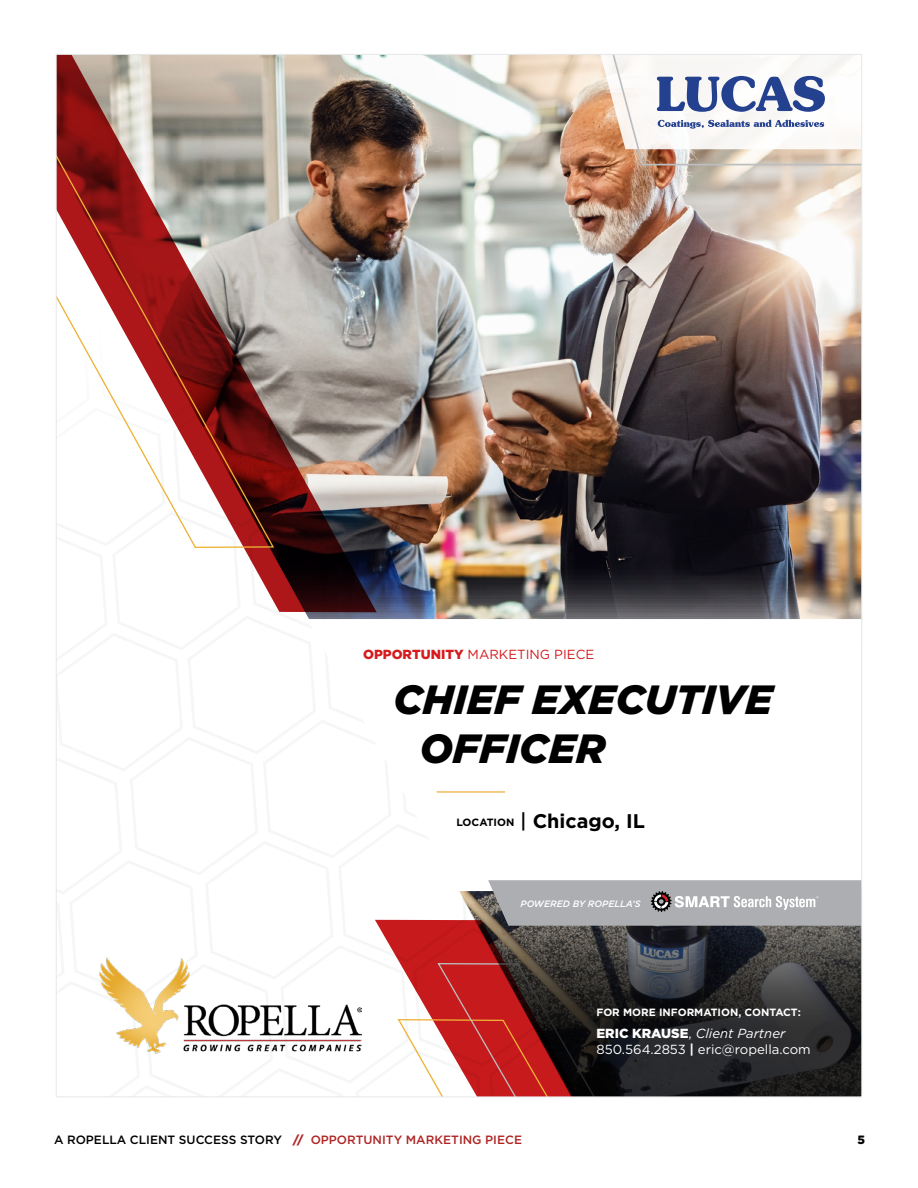
<style>
.page{position:relative;width:918px;height:1188px;background:#fff}
.page>*{position:absolute;margin:0;border:0;box-sizing:border-box;transform-origin:0 0}
.t1{font:italic 900 40.8px/48.9px "Gotham";color:#000}
.t2{font:700 19.8px "Gotham";color:#000}
.t3{font:13.2px/15.8px "Gotham";color:#fff}
.t4{font:13.2px "Gotham";color:#d41c1f}
.t5{font:500 12px "Gotham";color:#000}
.t6{font:900 12px "Gotham";color:#000}
.t7{font:700 10.5px "Gotham";color:#fff}
.t8{font:italic 500 9.15px "Gotham";color:#fff}
.s1{font-weight:900}
.s2{font-size:10.5px}
.s3{font-weight:500}
.s4{font-style:italic}
.s5{font-weight:700}
.s6{font-weight:900;color:#ae2524}
.s7{color:#ae2524}
</style>
<div class="page">
<img style="left:58px;top:56px;width:802px;height:1039px">
<p class="t4" style="left:363px;top:646px;width:233px"><span class="s1">OPPORTUNITY</span> MARKETING PIECE</p>
<h1 class="t1" style="left:420px;top:675px;width:355px;text-indent:-26px">CHIEF EXECUTIVE<br>OFFICER</h1>
<h2 class="t2" style="left:457px;top:808px;width:190px"><span class="s2">LOCATION</span> <span class="s3">|</span> Chicago, IL</h2>
<p class="t8" style="left:520px;top:897px;width:122px">POWERED BY ROPELLA’S</p>
<p class="t7" style="left:596px;top:1005px;width:206px">FOR MORE INFORMATION, CONTACT:</p>
<p class="t3" style="left:596px;top:1025px;width:216px"><span class="s1">ERIC KRAUSE</span>, <span class="s4">Client Partner<br></span>850.564.2853 <span class="s5">|</span> eric@ropella.com</p>
<p class="t5" style="left:54px;top:1132px;width:470px">A ROPELLA CLIENT SUCCESS STORY <span class="s6">//</span> <span class="s7">OPPORTUNITY MARKETING PIECE</span></p>
<p class="t6" style="left:858px;top:1131px;width:9px">5</p>
</div>
